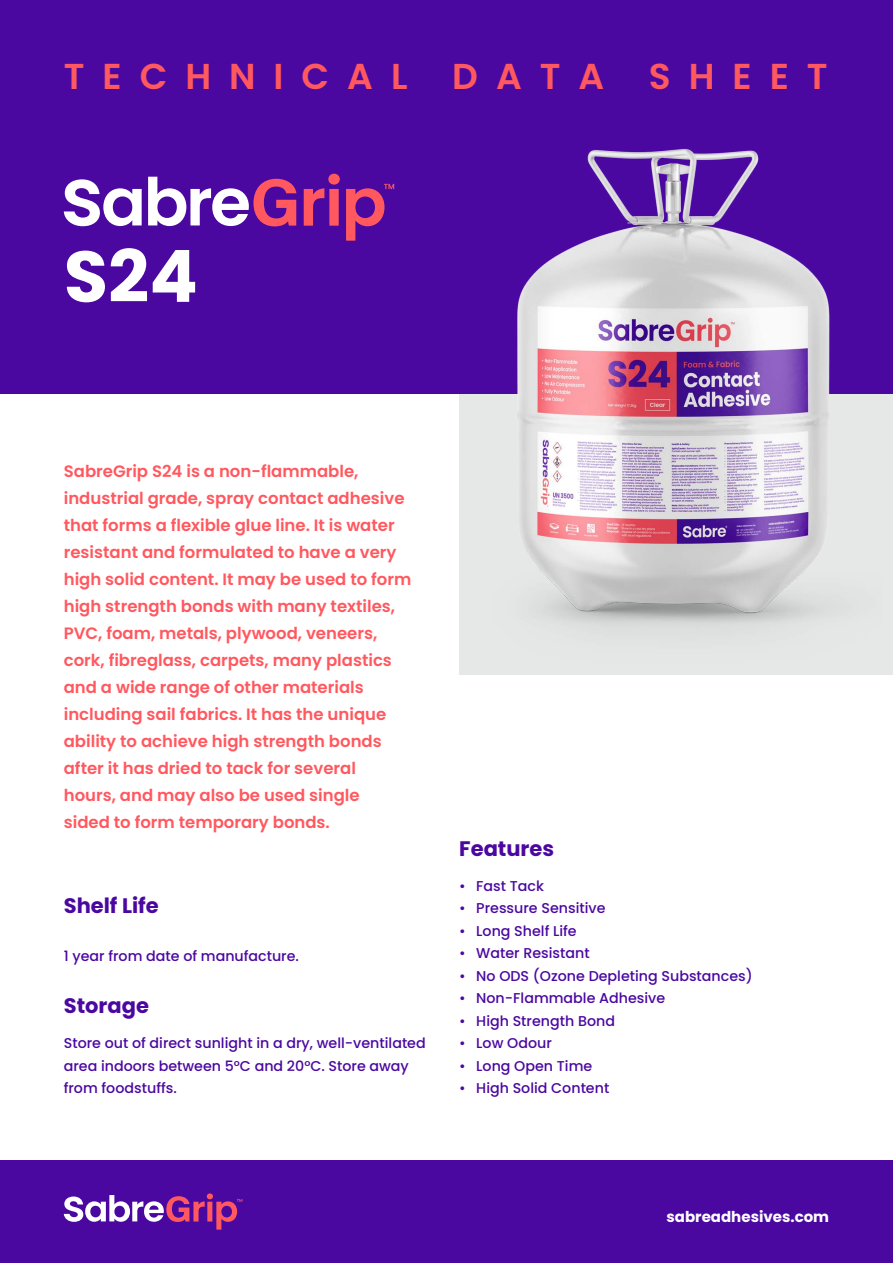
<style>
.page{position:relative;width:893px;height:1263px;background:#fff}
.page>*{position:absolute;margin:0;border:0;box-sizing:border-box;transform-origin:0 0}
.t1{font:700 72px "Poppins";color:#fff}
.t2{font:600 36px "Poppins";letter-spacing:.5em;color:#ff585f}
.t3{font:700 21px "Poppins";color:#4b08a1}
.t4{font:600 16.5px/27px "Poppins";color:#ff585f}
.t5{font:700 15px "Poppins";color:#fff}
.t6{font:500 14.25px/22.5px "Poppins";color:#4b08a1}
</style>
<div class="page">
<div style="left:459px;top:351px;width:434px;height:324px;background:#e6e8e8"></div>
<div style="left:0;top:0;width:893px;height:393px;background:#4b08a1"></div>
<div style="left:0;top:1160px;width:893px;height:103px;background:#4b08a1"></div>
<svg style="left:304px;top:174px;width:36px;height:52px"></svg>
<svg style="left:64px;top:177px;width:232px;height:49px"></svg>
<svg style="left:346px;top:184px;width:48px;height:57px"></svg>
<svg style="left:64px;top:1193px;width:178px;height:36px"></svg>
<img style="left:468px;top:148px;width:413px;height:481px">
<h2 class="t2" style="left:64px;top:56px;width:765px">TECHNICAL DATA SHEET</h2>
<h1 class="t1" style="left:64px;top:235px;width:136px">S24</h1>
<p class="t4" style="left:64px;top:457px;width:349px">SabreGrip S24 is a non-flammable, industrial grade, spray contact adhesive that forms a flexible glue line. It is water resistant and formulated to have a very high solid content. It may be used to form high strength bonds with many textiles, PVC, foam, metals, plywood, veneers, cork, fibreglass, carpets, many plastics and a wide range of other materials including sail fabrics. It has the unique ability to achieve high strength bonds after it has dried to tack for several hours, and may also be used single<br>sided to form temporary bonds.</p>
<p class="t3" style="left:64px;top:893px;width:96px">Shelf Life</p>
<p class="t6" style="left:64px;top:944px;width:237px">1 year from date of manufacture.</p>
<p class="t3" style="left:64px;top:993px;width:87px">Storage</p>
<p class="t6" style="left:64px;top:1032px;width:363px">Store out of direct sunlight in a dry, well-ventilated area indoors between 5°C and 20°C. Store away from foodstuffs.</p>
<p class="t3" style="left:459px;top:836px;width:97px">Features</p>
<p class="t6" style="left:459px;top:875px;width:86px">• Fast Tack</p>
<p class="t6" style="left:459px;top:897px;width:148px">• Pressure Sensitive</p>
<p class="t6" style="left:459px;top:920px;width:119px">• Long Shelf Life</p>
<p class="t6" style="left:459px;top:942px;width:132px">• Water Resistant</p>
<p class="t6" style="left:459px;top:965px;width:295px">• No ODS (Ozone Depleting Substances)</p>
<p class="t6" style="left:459px;top:987px;width:207px">• Non-Flammable Adhesive</p>
<p class="t6" style="left:459px;top:1010px;width:157px">• High Strength Bond</p>
<p class="t6" style="left:459px;top:1032px;width:94px">• Low Odour</p>
<p class="t6" style="left:459px;top:1055px;width:135px">• Long Open Time</p>
<p class="t6" style="left:459px;top:1077px;width:152px">• High Solid Content</p>
<p class="t5" style="left:666px;top:1208px;width:164px">sabreadhesives.com</p>
</div>
